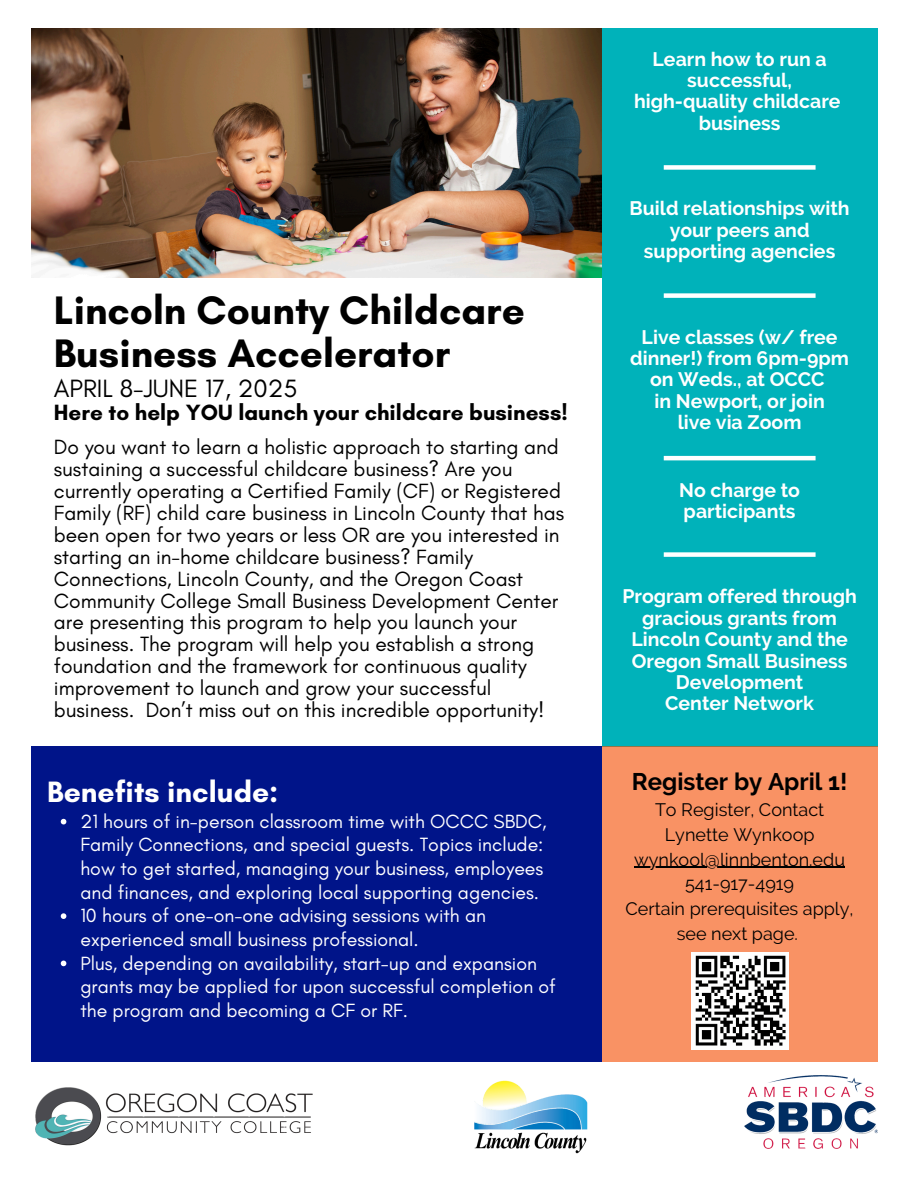
<style>
.page{position:relative;width:918px;height:1188px;background:#fff}
.page>*{position:absolute;margin:0;border:0;box-sizing:border-box;transform-origin:0 0}
.t1{font:700 40.5px/42.9px "Glacial Indifference";color:#000}
.t2{font:700 30px "Glacial Indifference";color:#fff}
.t3{font:25.5px "Glacial Indifference";color:#000}
.t4{font:700 24px "Raleway";color:#000}
.t5{font:700 22.5px "Glacial Indifference";color:#000}
.t6{font:21px/21.9px "Glacial Indifference";color:#000}
.t7{font:19.5px/23.7px "Glacial Indifference";color:#fff}
.t8{font:700 19.5px/21.3px "Raleway";color:#fff;text-align:center}
.t9{font:18px/24.8px "Raleway";color:#000;text-align:center}
</style>
<div class="page">
<div style="left:602px;top:28px;width:275px;height:719px;background:#00b2ba"></div>
<div style="left:602px;top:747px;width:275px;height:315px;background:#f99264"></div>
<div style="left:31px;top:747px;width:571px;height:315px;background:#001489"></div>
<img style="left:691px;top:953px;width:97px;height:97px">
<img style="left:474px;top:1080px;width:114px;height:74px">
<img style="left:35px;top:1087px;width:278px;height:59px">
<img style="left:745px;top:1075px;width:132px;height:74px">
<img style="left:31px;top:28px;width:571px;height:250px">
<div style="left:664px;top:165px;width:152px;height:5px;background:#fff"></div>
<div style="left:664px;top:293px;width:152px;height:5px;background:#fff"></div>
<hr style="left:664px;top:456px;width:152px;height:4px;background:#fff">
<div style="left:664px;top:552px;width:152px;height:5px;background:#fff"></div>
<svg style="left:61px;top:819px;width:5px;height:5px"></svg>
<svg style="left:61px;top:913px;width:5px;height:6px"></svg>
<svg style="left:61px;top:961px;width:5px;height:5px"></svg>
<hr style="left:634px;top:867px;width:211px;height:1px;background:#000">
<p class="t1" style="left:54px;top:288px;width:473px">Lincoln County Childcare<br>Business Accelerator</p>
<p class="t3" style="left:54px;top:372px;width:245px">APRIL 8-JUNE 17, 2025</p>
<p class="t5" style="left:54px;top:399px;width:515px">Here to help YOU launch your childcare business!</p>
<h1 class="t6" style="left:54px;top:436px;width:512px">Do you want to learn a holistic approach to starting and sustaining a successful childcare business? Are you currently operating a Certified Family (CF) or Registered Family (RF) child care business in Lincoln County that has been open for two years or less OR are you interested in starting an in-home childcare business? Family Connections, Lincoln County, and the Oregon Coast Community College Small Business Development Center are presenting this program to help you launch your business. The program will help you establish a strong foundation and the framework for continuous quality improvement to launch and grow your successful business. Don’t miss out on this incredible opportunity!</h1>
<p class="t2" style="left:47px;top:773px;width:233px">Benefits include:</p>
<p class="t7" style="left:80px;top:809px;width:468px">21 hours of in-person classroom time with OCCC SBDC, Family Connections, and special guests. Topics include: how to get started, managing your business, employees and finances, and exploring local supporting agencies.</p>
<h3 class="t7" style="left:80px;top:904px;width:407px">10 hours of one-on-one advising sessions with an experienced small business professional.</h3>
<h3 class="t7" style="left:80px;top:951px;width:477px">Plus, depending on availability, start-up and expansion grants may be applied for upon successful completion of the program and becoming a CF or RF.</h3>
<h4 class="t8" style="left:634px;top:48px;width:208px">Learn how to run a successful, high-quality childcare business</h4>
<h2 class="t8" style="left:630px;top:198px;width:222px">Build relationships with your peers and supporting agencies</h2>
<p class="t8" style="left:630px;top:326px;width:220px">Live classes (w/ free dinner!) from 6pm-9pm on Weds., at OCCC<br>in Newport, or join<br>live via Zoom</p>
<p class="t8" style="left:679px;top:479px;width:122px;text-align:left">No charge to participants</p>
<p class="t8" style="left:622px;top:586px;width:236px">Program offered through gracious grants from<br>Lincoln County and the<br>Oregon Small Business<br>Development<br>Center Network</p>
<h3 class="t4" style="left:632px;top:768px;width:217px">Register by April 1!</h3>
<h3 class="t9" style="left:655px;top:797px;width:171px">To Register, Contact</h3>
<h3 class="t9" style="left:665px;top:822px;width:151px">Lynette Wynkoop</h3>
<p class="t9" style="left:634px;top:847px;width:212px">wynkool@linnbenton.edu<br>541-917-4919</p>
<p class="t9" style="left:626px;top:896px;width:230px">Certain prerequisites apply, see next page.</p>
</div>
